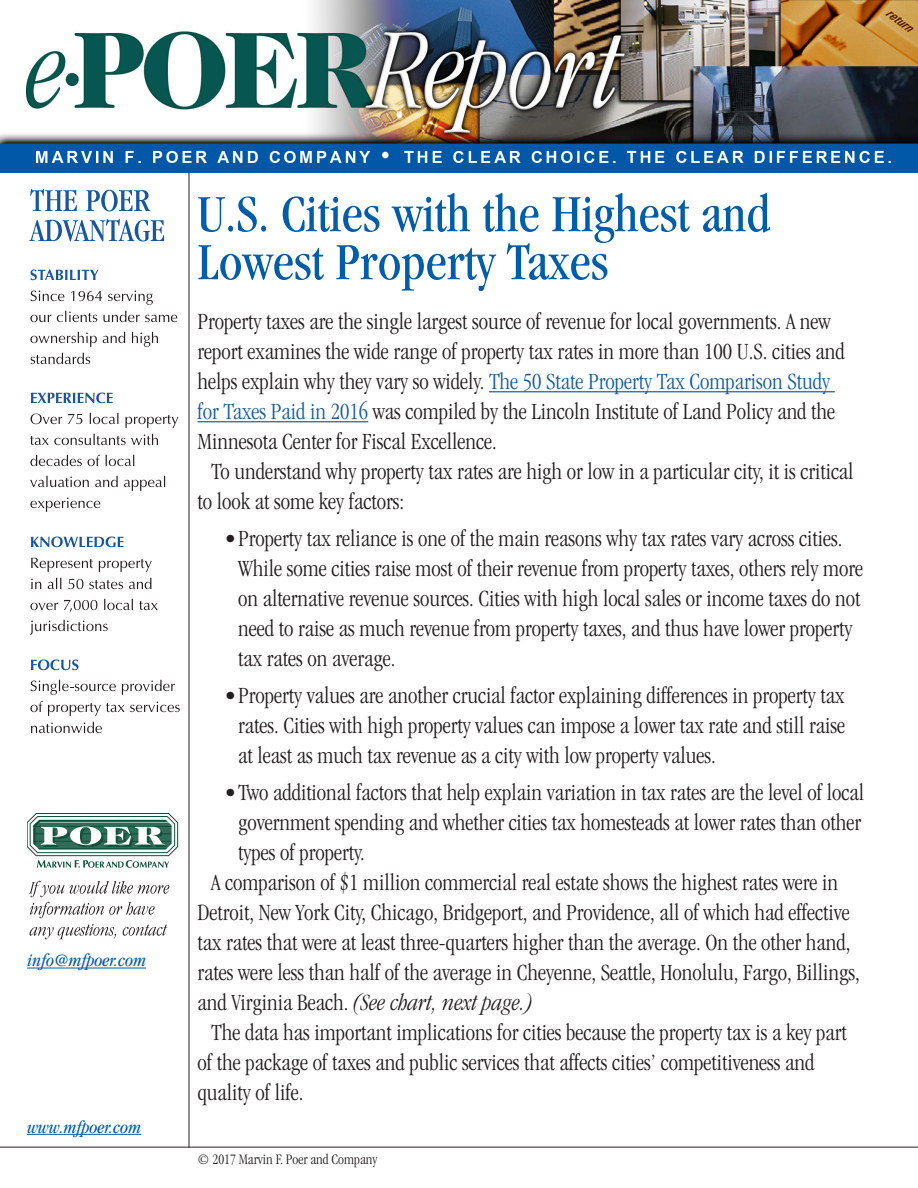
<style>
.page{position:relative;width:918px;height:1188px;background:#fff}
.page>*{position:absolute;margin:0;border:0;box-sizing:border-box;transform-origin:0 0}
.Headline{font:condensed 54px/48px "Garamond";color:#005daa}
.Paragraph_1{font:300 condensed 24px/30px "Garamond";color:#231f20}
.Bullets{font:300 condensed 24px/30px "Garamond";color:#231f20;text-align:justify}
.t1{font:italic condensed 18px "Garamond";color:#005daa}
.t2{font:300 condensed 15px "Garamond";color:#231f20}
.s1{color:#175d9e}
.s2{font-style:italic}
</style>
<div class="page">
<svg style="left:30px;top:189px;width:47px;height:22px"></svg>
<svg style="left:86px;top:190px;width:65px;height:22px"></svg>
<svg style="left:29px;top:219px;width:135px;height:23px"></svg>
<svg style="left:30px;top:270px;width:69px;height:10px"></svg>
<svg style="left:31px;top:291px;width:34px;height:10px"></svg>
<svg style="left:71px;top:291px;width:31px;height:10px"></svg>
<svg style="left:108px;top:291px;width:45px;height:14px"></svg>
<svg style="left:30px;top:315px;width:21px;height:7px"></svg>
<svg style="left:57px;top:311px;width:40px;height:11px"></svg>
<svg style="left:103px;top:311px;width:74px;height:11px"></svg>
<svg style="left:30px;top:332px;width:67px;height:15px"></svg>
<svg style="left:103px;top:332px;width:22px;height:11px"></svg>
<svg style="left:132px;top:332px;width:26px;height:15px"></svg>
<svg style="left:31px;top:353px;width:59px;height:11px"></svg>
<svg style="left:31px;top:393px;width:82px;height:10px"></svg>
<svg style="left:31px;top:414px;width:31px;height:10px"></svg>
<svg style="left:68px;top:414px;width:14px;height:10px"></svg>
<svg style="left:90px;top:413px;width:28px;height:11px"></svg>
<svg style="left:125px;top:415px;width:53px;height:13px"></svg>
<svg style="left:30px;top:434px;width:128px;height:11px"></svg>
<svg style="left:30px;top:455px;width:70px;height:11px"></svg>
<svg style="left:106px;top:455px;width:28px;height:11px"></svg>
<svg style="left:30px;top:476px;width:59px;height:11px"></svg>
<svg style="left:95px;top:476px;width:23px;height:11px"></svg>
<svg style="left:124px;top:476px;width:41px;height:15px"></svg>
<svg style="left:30px;top:498px;width:70px;height:14px"></svg>
<svg style="left:31px;top:537px;width:92px;height:10px"></svg>
<svg style="left:31px;top:558px;width:62px;height:14px"></svg>
<svg style="left:99px;top:559px;width:53px;height:13px"></svg>
<svg style="left:31px;top:579px;width:10px;height:10px"></svg>
<svg style="left:48px;top:578px;width:13px;height:11px"></svg>
<svg style="left:68px;top:579px;width:15px;height:10px"></svg>
<svg style="left:89px;top:580px;width:34px;height:9px"></svg>
<svg style="left:129px;top:578px;width:22px;height:11px"></svg>
<svg style="left:30px;top:603px;width:28px;height:7px"></svg>
<svg style="left:64px;top:600px;width:33px;height:13px"></svg>
<svg style="left:104px;top:599px;width:29px;height:11px"></svg>
<svg style="left:139px;top:601px;width:19px;height:9px"></svg>
<svg style="left:30px;top:620px;width:78px;height:15px"></svg>
<svg style="left:31px;top:660px;width:48px;height:10px"></svg>
<svg style="left:31px;top:680px;width:85px;height:15px"></svg>
<svg style="left:122px;top:680px;width:53px;height:15px"></svg>
<svg style="left:30px;top:701px;width:94px;height:15px"></svg>
<svg style="left:130px;top:702px;width:50px;height:10px"></svg>
<svg style="left:31px;top:722px;width:71px;height:11px"></svg>
<svg style="left:29px;top:881px;width:140px;height:37px"></svg>
<svg style="left:30px;top:924px;width:86px;height:15px"></svg>
<svg style="left:123px;top:925px;width:44px;height:11px"></svg>
<svg style="left:27px;top:813px;width:151px;height:55px"></svg>
<img style="left:0;top:0;width:918px;height:172px">
<hr style="left:189px;top:172px;width:1px;height:976px;background:#231f20">
<hr style="left:0;top:1147px;width:918px;height:1px;background:#231f20">
<hr style="left:27px;top:968px;width:119px;height:1px;background:#005daa">
<hr style="left:27px;top:1134px;width:114px;height:1px;background:#005daa">
<hr style="left:489px;top:391px;width:346px;height:1px;background:#175d9e">
<hr style="left:198px;top:421px;width:170px;height:1px;background:#175d9e">
<p class="t1" style="left:27px;top:951px;width:121px">info@mfpoer.com</p>
<p class="t1" style="left:27px;top:1117px;width:116px">www.mfpoer.com</p>
<p class="Headline" style="left:198px;top:189px;width:574px">U.S. Cities with the Highest and<br>Lowest Property Taxes</p>
<p class="Paragraph_1" style="left:198px;top:307px;width:649px">Property taxes are the single largest source of revenue for local governments. A new report examines the wide range of property tax rates in more than 100 U.S. cities and helps explain why they vary so widely. <span class="s1">The 50 State Property Tax Comparison Study for Taxes Paid in 2016</span> was compiled by the Lincoln Institute of Land Policy and the Minnesota Center for Fiscal Excellence.</p>
<p class="Paragraph_1" style="left:198px;top:457px;width:658px;text-indent:13px">To understand why property tax rates are high or low in a particular city, it is critical to look at some key factors:</p>
<p class="Bullets" style="left:238px;top:524px;width:627px;text-align:left;text-indent:-14px">•Property tax reliance is one of the main reasons why tax rates vary across cities.<br>While some cities raise most of their revenue from property taxes, others rely more on alternative revenue sources. Cities with high local sales or income taxes do not need to raise as much revenue from property taxes, and thus have lower property tax rates on average.</p>
<p class="Bullets" style="left:238px;top:680px;width:609px;text-indent:-14px">•Property values are another crucial factor explaining differences in property tax rates. Cities with high property values can impose a lower tax rate and still raise at least as much tax revenue as a city with low property values.</p>
<p class="Bullets" style="left:238px;top:777px;width:627px;text-indent:-14px">•Two additional factors that help explain variation in tax rates are the level of local government spending and whether cities tax homesteads at lower rates than other types of property.</p>
<p class="Paragraph_1" style="left:198px;top:867px;width:664px;text-indent:13px">A comparison of $1 million commercial real estate shows the highest rates were in Detroit, New York City, Chicago, Bridgeport, and Providence, all of which had effective tax rates that were at least three-quarters higher than the average. On the other hand, rates were less than half of the average in Cheyenne, Seattle, Honolulu, Fargo, Billings, and Virginia Beach. <span class="s2">(See chart, next page.)</span></p>
<p class="Paragraph_1" style="left:198px;top:1017px;width:651px;text-indent:13px">The data has important implications for cities because the property tax is a key part of the package of taxes and public services that affects cities’ competitiveness and quality of life.</p>
<p class="t2" style="left:198px;top:1151px;width:181px">© 2017 Marvin F. Poer and Company</p>
</div>
